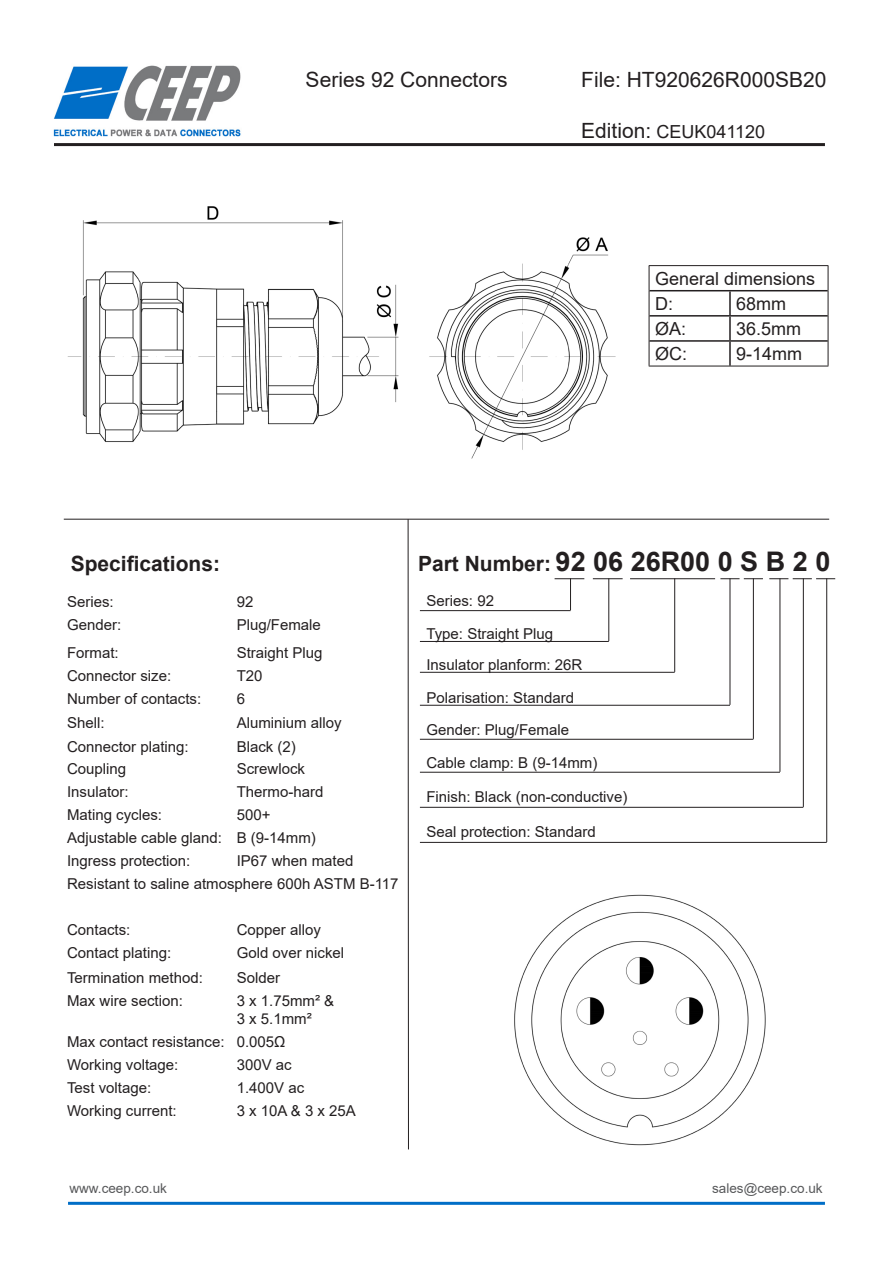
<style>
.page{position:relative;width:893px;height:1263px;background:#fff}
.page>*{position:absolute;margin:0;border:0;box-sizing:border-box;transform-origin:0 0}
.t1{font:700 27px "Arial";color:#231f20}
.t2{font:21px "Arial";color:#231f20}
.t3{font:700 21px "Arial";color:#231f20}
.t4{font:18px "Arial";color:#231f20}
.t5{font:15px "Arial";color:#231f20}
.t6{font:13.5px "Arial";color:#57585a}
.s1{font-size:21px}
</style>
<div class="page">
<hr style="left:68px;top:1202px;width:757px;height:3px;background:#006ec7">
<hr style="left:570px;top:578px;width:1px;height:32px;background:#231f20">
<hr style="left:420px;top:610px;width:150px;height:1px;background:#231f20">
<svg style="left:555px;top:578px;width:29px;height:1px"></svg>
<hr style="left:593px;top:578px;width:30px;height:1px;background:#231f20">
<hr style="left:630px;top:578px;width:85px;height:1px;background:#231f20">
<svg style="left:720px;top:578px;width:43px;height:1px"></svg>
<svg style="left:769px;top:578px;width:66px;height:1px"></svg>
<hr style="left:608px;top:578px;width:1px;height:63px;background:#231f20">
<hr style="left:674px;top:578px;width:1px;height:94px;background:#231f20">
<hr style="left:730px;top:578px;width:1px;height:127px;background:#231f20">
<hr style="left:753px;top:578px;width:1px;height:161px;background:#231f20">
<hr style="left:780px;top:578px;width:1px;height:194px;background:#231f20">
<hr style="left:803px;top:578px;width:1px;height:229px;background:#231f20">
<hr style="left:826px;top:578px;width:1px;height:264px;background:#231f20">
<hr style="left:420px;top:641px;width:189px;height:1px;background:#231f20">
<hr style="left:420px;top:672px;width:255px;height:1px;background:#231f20">
<hr style="left:420px;top:705px;width:310px;height:1px;background:#231f20">
<hr style="left:420px;top:739px;width:333px;height:1px;background:#231f20">
<hr style="left:420px;top:772px;width:360px;height:1px;background:#231f20">
<hr style="left:420px;top:842px;width:407px;height:1px;background:#231f20">
<hr style="left:420px;top:807px;width:383px;height:1px;background:#231f20">
<img style="left:68px;top:206px;width:548px;height:253px">
<hr style="left:649px;top:265px;width:81px;height:1px;background:#231f20">
<hr style="left:730px;top:265px;width:98px;height:1px;background:#231f20">
<svg style="left:649px;top:266px;width:1px;height:100px"></svg>
<svg style="left:828px;top:266px;width:1px;height:100px"></svg>
<hr style="left:649px;top:366px;width:81px;height:1px;background:#231f20">
<hr style="left:730px;top:366px;width:98px;height:1px;background:#231f20">
<hr style="left:649px;top:290px;width:81px;height:1px;background:#231f20">
<hr style="left:730px;top:290px;width:98px;height:1px;background:#231f20">
<hr style="left:729px;top:291px;width:2px;height:24px;background:#231f20">
<hr style="left:649px;top:315px;width:81px;height:2px;background:#231f20">
<hr style="left:730px;top:315px;width:98px;height:2px;background:#231f20">
<hr style="left:729px;top:317px;width:2px;height:23px;background:#231f20">
<hr style="left:649px;top:340px;width:81px;height:2px;background:#231f20">
<hr style="left:730px;top:340px;width:98px;height:2px;background:#231f20">
<hr style="left:729px;top:342px;width:2px;height:24px;background:#231f20">
<hr style="left:408px;top:519px;width:1px;height:630px;background:#231f20">
<hr style="left:64px;top:519px;width:765px;height:1px;background:#231f20">
<img style="left:53px;top:65px;width:188px;height:72px">
<hr style="left:54px;top:143px;width:771px;height:3px;background:#231f20">
<img style="left:514px;top:894px;width:252px;height:252px">
<p class="t2" style="left:306px;top:65px;width:203px">Series 92 Connectors</p>
<p class="t2" style="left:581px;top:65px;width:247px">File: HT920626R000SB20</p>
<p class="t4" style="left:581px;top:119px;width:185px"><span class="s1">Edition:</span> CEUK041120</p>
<p class="t4" style="left:655px;top:266px;width:162px">General dimensions</p>
<p class="t4" style="left:655px;top:291px;width:19px">D:</p>
<p class="t4" style="left:736px;top:291px;width:52px">68mm</p>
<p class="t4" style="left:655px;top:316px;width:33px">ØA:</p>
<p class="t4" style="left:736px;top:316px;width:67px">36.5mm</p>
<p class="t4" style="left:655px;top:341px;width:34px">ØC:</p>
<p class="t4" style="left:736px;top:341px;width:68px">9-14mm</p>
<p class="t1" style="left:556px;top:543px;width:276px">92 06 26R00 0 S B 2 0</p>
<p class="t3" style="left:71px;top:548px;width:151px">Specifications:</p>
<p class="t3" style="left:418px;top:548px;width:135px">Part Number:</p>
<p class="t5" style="left:67px;top:591px;width:48px">Series:</p>
<p class="t5" style="left:237px;top:591px;width:18px">92</p>
<p class="t5" style="left:67px;top:614px;width:56px">Gender:</p>
<p class="t5" style="left:237px;top:614px;width:86px">Plug/Female</p>
<p class="t5" style="left:67px;top:643px;width:53px">Format:</p>
<p class="t5" style="left:237px;top:643px;width:87px">Straight Plug</p>
<p class="t5" style="left:67px;top:666px;width:106px">Connector size:</p>
<p class="t5" style="left:237px;top:666px;width:27px">T20</p>
<p class="t5" style="left:67px;top:689px;width:136px">Number of contacts:</p>
<p class="t5" style="left:237px;top:689px;width:10px">6</p>
<p class="t5" style="left:67px;top:712px;width:39px">Shell:</p>
<p class="t5" style="left:237px;top:712px;width:107px">Aluminium alloy</p>
<p class="t5" style="left:67px;top:736px;width:123px">Connector plating:</p>
<p class="t5" style="left:237px;top:736px;width:61px">Black (2)</p>
<p class="t5" style="left:67px;top:759px;width:61px">Coupling</p>
<p class="t5" style="left:237px;top:759px;width:70px">Screwlock</p>
<p class="t5" style="left:67px;top:782px;width:63px">Insulator:</p>
<p class="t5" style="left:237px;top:782px;width:88px">Thermo-hard</p>
<p class="t5" style="left:67px;top:805px;width:97px">Mating cycles:</p>
<p class="t5" style="left:237px;top:805px;width:35px">500+</p>
<p class="t5" style="left:67px;top:828px;width:157px">Adjustable cable gland:</p>
<p class="t5" style="left:237px;top:828px;width:81px">B (9-14mm)</p>
<p class="t5" style="left:67px;top:850px;width:125px">Ingress protection:</p>
<p class="t5" style="left:237px;top:850px;width:118px">IP67 when mated</p>
<p class="t5" style="left:67px;top:873px;width:333px">Resistant to saline atmosphere 600h ASTM B-117</p>
<p class="t5" style="left:67px;top:919px;width:65px">Contacts:</p>
<p class="t5" style="left:237px;top:919px;width:86px">Copper alloy</p>
<p class="t5" style="left:67px;top:942px;width:106px">Contact plating:</p>
<p class="t5" style="left:237px;top:942px;width:109px">Gold over nickel</p>
<p class="t5" style="left:67px;top:967px;width:137px">Termination method:</p>
<p class="t5" style="left:237px;top:967px;width:45px">Solder</p>
<p class="t5" style="left:67px;top:990px;width:117px">Max wire section:</p>
<p class="t5" style="left:237px;top:990px;width:99px">3 x 1.75mm² &amp;</p>
<p class="t5" style="left:237px;top:1008px;width:77px">3 x 5.1mm²</p>
<p class="t5" style="left:67px;top:1031px;width:159px">Max contact resistance:</p>
<p class="t5" style="left:237px;top:1031px;width:50px">0.005Ω</p>
<p class="t5" style="left:67px;top:1054px;width:113px">Working voltage:</p>
<p class="t5" style="left:237px;top:1054px;width:57px">300V ac</p>
<p class="t5" style="left:67px;top:1077px;width:86px">Test voltage:</p>
<p class="t5" style="left:237px;top:1077px;width:69px">1.400V ac</p>
<p class="t5" style="left:67px;top:1100px;width:111px">Working current:</p>
<p class="t5" style="left:237px;top:1100px;width:121px">3 x 10A &amp; 3 x 25A</p>
<p class="t5" style="left:426px;top:591px;width:69px">Series: 92</p>
<p class="t5" style="left:426px;top:623px;width:128px">Type: Straight Plug</p>
<p class="t5" style="left:426px;top:654px;width:157px">Insulator planform: 26R</p>
<p class="t5" style="left:426px;top:687px;width:149px">Polarisation: Standard</p>
<p class="t5" style="left:426px;top:720px;width:144px">Gender: Plug/Female</p>
<p class="t5" style="left:426px;top:753px;width:172px">Cable clamp: B (9-14mm)</p>
<p class="t5" style="left:426px;top:787px;width:202px">Finish: Black (non-conductive)</p>
<p class="t5" style="left:426px;top:821px;width:171px">Seal protection: Standard</p>
<p class="t6" style="left:69px;top:1178px;width:99px">www.ceep.co.uk</p>
<p class="t6" style="left:712px;top:1178px;width:112px">sales@ceep.co.uk</p>
</div>
